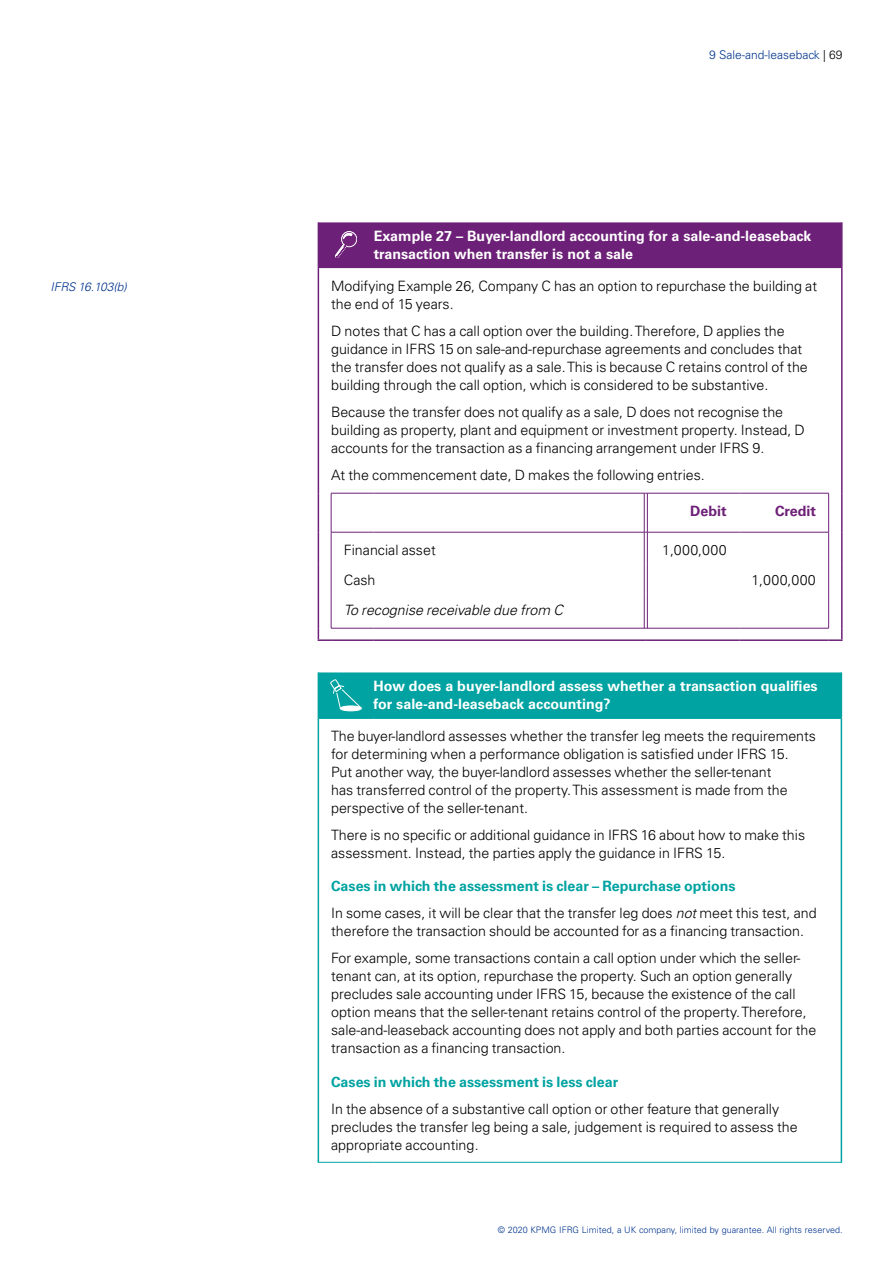
<style>
.page{position:relative;width:893px;height:1263px;background:#fff}
.page>*{position:absolute;margin:0;border:0;box-sizing:border-box;transform-origin:0 0}
.t1{font:300 14.25px/18px "Univers LT Std";color:#000}
.t2{font:700 14.25px/18px "Univers LT Std";color:#fff}
.t3{font:700 14.25px "Univers LT Std";color:#00a3a1}
.t4{font:italic 300 14.25px "Univers LT Std";color:#000}
.t5{font:700 14.25px "Univers LT Std";color:#6d2077}
.t6{font:300 12px "Univers LT Std";color:#00338d}
.t7{font:italic 300 12px "Univers LT Std";letter-spacing:-.01em;color:#00338d}
.t8{font:300 9px "Univers LT Std";color:#00338d}
.s1{color:#000}
.s2{font-weight:700;color:#00a3a1}
.s3{font-style:italic}
</style>
<div class="page">
<svg style="left:645px;top:494px;width:2px;height:38px"></svg>
<svg style="left:646px;top:533px;width:1px;height:31px"></svg>
<svg style="left:646px;top:564px;width:1px;height:30px"></svg>
<svg style="left:645px;top:594px;width:2px;height:34px"></svg>
<hr style="left:841px;top:222px;width:2px;height:46px;background:#6d2077">
<hr style="left:318px;top:268px;width:1px;height:225px;background:#6d2077">
<hr style="left:841px;top:268px;width:2px;height:225px;background:#6d2077">
<hr style="left:318px;top:493px;width:1px;height:39px;background:#6d2077">
<hr style="left:331px;top:493px;width:1px;height:39px;background:#6d2077">
<hr style="left:331px;top:493px;width:43px;height:1px;background:#6d2077">
<hr style="left:374px;top:493px;width:272px;height:1px;background:#6d2077">
<hr style="left:644px;top:493px;width:1px;height:39px;background:#6d2077">
<hr style="left:647px;top:493px;width:1px;height:39px;background:#6d2077">
<hr style="left:646px;top:493px;width:93px;height:1px;background:#6d2077">
<hr style="left:739px;top:493px;width:90px;height:1px;background:#6d2077">
<hr style="left:828px;top:493px;width:1px;height:39px;background:#6d2077">
<hr style="left:841px;top:493px;width:2px;height:39px;background:#6d2077">
<hr style="left:318px;top:532px;width:1px;height:32px;background:#6d2077">
<hr style="left:331px;top:532px;width:1px;height:32px;background:#6d2077">
<hr style="left:331px;top:532px;width:43px;height:1px;background:#6d2077">
<hr style="left:374px;top:532px;width:272px;height:1px;background:#6d2077">
<hr style="left:644px;top:532px;width:1px;height:32px;background:#6d2077">
<hr style="left:647px;top:532px;width:1px;height:32px;background:#6d2077">
<hr style="left:646px;top:532px;width:93px;height:1px;background:#6d2077">
<hr style="left:739px;top:532px;width:90px;height:1px;background:#6d2077">
<hr style="left:828px;top:532px;width:1px;height:32px;background:#6d2077">
<hr style="left:841px;top:532px;width:2px;height:32px;background:#6d2077">
<hr style="left:318px;top:564px;width:1px;height:30px;background:#6d2077">
<hr style="left:331px;top:564px;width:1px;height:30px;background:#6d2077">
<hr style="left:644px;top:564px;width:1px;height:30px;background:#6d2077">
<hr style="left:647px;top:564px;width:1px;height:30px;background:#6d2077">
<hr style="left:828px;top:564px;width:1px;height:30px;background:#6d2077">
<hr style="left:841px;top:564px;width:2px;height:30px;background:#6d2077">
<hr style="left:318px;top:594px;width:1px;height:34px;background:#6d2077">
<hr style="left:331px;top:594px;width:1px;height:34px;background:#6d2077">
<hr style="left:644px;top:594px;width:1px;height:34px;background:#6d2077">
<hr style="left:647px;top:594px;width:1px;height:34px;background:#6d2077">
<hr style="left:828px;top:594px;width:1px;height:34px;background:#6d2077">
<hr style="left:841px;top:594px;width:2px;height:34px;background:#6d2077">
<svg style="left:318px;top:628px;width:13px;height:13px"></svg>
<hr style="left:331px;top:639px;width:43px;height:2px;background:#6d2077">
<hr style="left:374px;top:639px;width:272px;height:2px;background:#6d2077">
<hr style="left:646px;top:639px;width:93px;height:2px;background:#6d2077">
<hr style="left:739px;top:639px;width:90px;height:2px;background:#6d2077">
<hr style="left:331px;top:628px;width:43px;height:1px;background:#6d2077">
<hr style="left:374px;top:628px;width:272px;height:1px;background:#6d2077">
<hr style="left:646px;top:628px;width:93px;height:1px;background:#6d2077">
<hr style="left:739px;top:628px;width:90px;height:1px;background:#6d2077">
<svg style="left:829px;top:628px;width:14px;height:13px"></svg>
<div style="left:318px;top:222px;width:524px;height:46px;background:#6d2077"></div>
<hr style="left:841px;top:672px;width:1px;height:45px;background:#00a3a1">
<hr style="left:318px;top:717px;width:56px;height:2px;background:#00a3a1">
<hr style="left:318px;top:719px;width:1px;height:443px;background:#00a3a1">
<hr style="left:374px;top:717px;width:468px;height:2px;background:#00a3a1">
<hr style="left:841px;top:719px;width:1px;height:443px;background:#00a3a1">
<hr style="left:318px;top:1162px;width:56px;height:1px;background:#00a3a1">
<hr style="left:374px;top:1162px;width:468px;height:1px;background:#00a3a1">
<div style="left:318px;top:672px;width:523px;height:46px;background:#00a3a1"></div>
<p class="t6" style="left:709px;top:48px;width:135px">9 Sale-and-leaseback <span class="s1">| 69</span></p>
<p class="t2" style="left:374px;top:227px;width:439px">Example 27 – Buyer-landlord accounting for a sale-and-leaseback transaction when transfer is not a sale</p>
<p class="t7" style="left:50px;top:280px;width:78px">IFRS 16.103(b)</p>
<p class="t1" style="left:331px;top:277px;width:487px">Modifying Example 26, Company C has an option to repurchase the building at the end of 15 years.</p>
<p class="t1" style="left:331px;top:322px;width:478px">D notes that C has a call option over the building. Therefore, D applies the guidance in IFRS 15 on sale-and-repurchase agreements and concludes that the transfer does not qualify as a sale. This is because C retains control of the building through the call option, which is considered to be substantive.</p>
<p class="t1" style="left:331px;top:403px;width:475px">Because the transfer does not qualify as a sale, D does not recognise the building as property, plant and equipment or investment property. Instead, D accounts for the transaction as a financing arrangement under IFRS 9.</p>
<p class="t1" style="left:331px;top:466px;width:375px">At the commencement date, D makes the following entries.</p>
<p class="t5" style="left:690px;top:503px;width:38px">Debit</p>
<p class="t5" style="left:775px;top:503px;width:42px">Credit</p>
<p class="t1" style="left:344px;top:541px;width:93px">Financial asset</p>
<p class="t1" style="left:662px;top:541px;width:66px">1,000,000</p>
<p class="t1" style="left:344px;top:571px;width:33px">Cash</p>
<p class="t1" style="left:751px;top:571px;width:66px">1,000,000</p>
<p class="t4" style="left:344px;top:602px;width:221px">To recognise receivable due from C</p>
<p class="t2" style="left:374px;top:677px;width:446px">How does a buyer-landlord assess whether a transaction qualifies for sale-and-leaseback accounting?</p>
<p class="t1" style="left:331px;top:727px;width:486px">The buyer-landlord assesses whether the transfer leg meets the requirements for determining when a performance obligation is satisfied under IFRS 15.<br>Put another way, the buyer-landlord assesses whether the seller-tenant<br>has transferred control of the property. This assessment is made from the perspective of the seller-tenant.</p>
<p class="t1" style="left:331px;top:826px;width:476px">There is no specific or additional guidance in IFRS 16 about how to make this assessment. Instead, the parties apply the guidance in IFRS 15.</p>
<p class="t1" style="left:331px;top:873px;width:487px;line-height:27px"><span class="s2">Cases in which the assessment is clear – Repurchase options<br></span>In some cases, it will be clear that the transfer leg does <span class="s3">not</span> meet this test, and</p>
<p class="t1" style="left:331px;top:918px;width:474px;line-height:27px">therefore the transaction should be accounted for as a financing transaction.<br>For example, some transactions contain a call option under which the seller-</p>
<p class="t1" style="left:331px;top:967px;width:487px">tenant can, at its option, repurchase the property. Such an option generally precludes sale accounting under IFRS 15, because the existence of the call option means that the seller-tenant retains control of the property. Therefore, sale-and-leaseback accounting does not apply and both parties account for the transaction as a financing transaction.</p>
<p class="t3" style="left:331px;top:1073px;width:289px">Cases in which the assessment is less clear</p>
<p class="t1" style="left:331px;top:1099px;width:468px">In the absence of a substantive call option or other feature that generally precludes the transfer leg being a sale, judgement is required to assess the appropriate accounting.</p>
<p class="t8" style="left:498px;top:1224px;width:346px">© 2020 KPMG IFRG Limited, a UK company, limited by guarantee. All rights reserved.</p>
</div>
